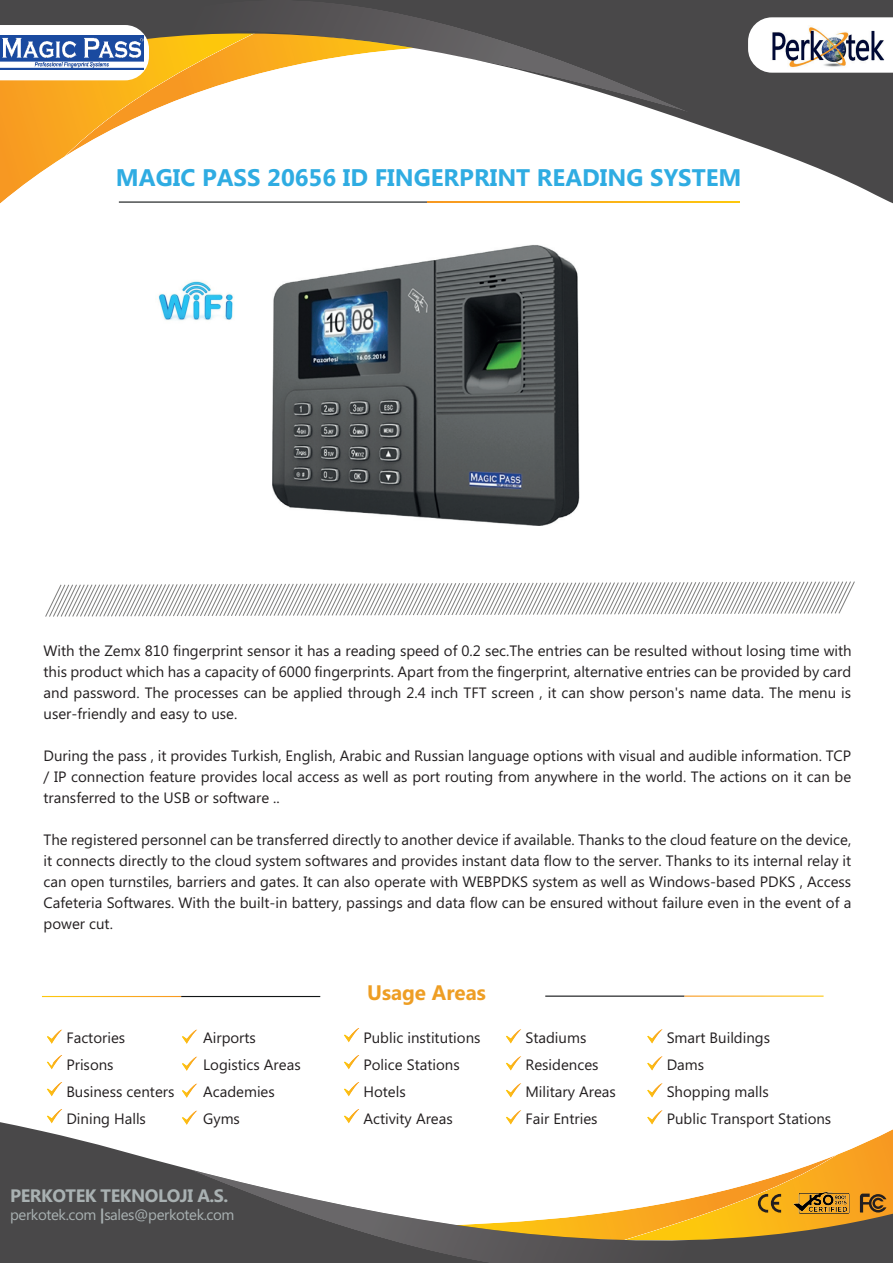
<style>
.page{position:relative;width:893px;height:1263px;background:#fff}
.page>*{position:absolute;margin:0;border:0;box-sizing:border-box;transform-origin:0 0}
.t1{font:700 24px "Microsoft Phags Pa";color:#2face2}
.t2{font:700 21px "Microsoft Phags Pa";color:#ee9e24}
.t3{font:700 18px "Microsoft Phags Pa";letter-spacing:-.025em;color:#a9b1b2}
.t4{font:15px/27px "Microsoft Phags Pa";color:#231f20}
.t5{font:15px "Microsoft Phags Pa";letter-spacing:-.025em;color:#a9b1b2}
.s1{font-weight:700}
</style>
<div class="page">
<svg style="left:45px;top:581px;width:810px;height:36px"></svg>
<svg style="left:0;top:1122px;width:893px;height:141px;fill:#494849"></svg>
<svg style="left:186px;top:1168px;width:575px;height:95px;fill:#4b4a4b"></svg>
<svg style="left:0;top:0;width:893px;height:204px"></svg>
<svg style="left:119px;top:0;width:573px;height:113px"></svg>
<svg style="left:748px;top:17px;width:145px;height:56px"></svg>
<img style="left:771px;top:26px;width:114px;height:43px">
<svg style="left:0;top:25px;width:149px;height:55px"></svg>
<img style="left:0;top:35px;width:144px;height:35px">
<img style="left:272px;top:245px;width:307px;height:280px">
<svg style="left:47px;top:1029px;width:15px;height:15px"></svg>
<hr style="left:181px;top:996px;width:139px;height:1px;background:#121516">
<hr style="left:545px;top:995px;width:139px;height:2px;background:#121516">
<svg style="left:182px;top:1029px;width:15px;height:15px"></svg>
<svg style="left:344px;top:1028px;width:15px;height:15px"></svg>
<svg style="left:506px;top:1029px;width:16px;height:15px"></svg>
<svg style="left:647px;top:1029px;width:16px;height:15px"></svg>
<svg style="left:47px;top:1055px;width:15px;height:15px"></svg>
<svg style="left:182px;top:1056px;width:15px;height:15px"></svg>
<svg style="left:344px;top:1055px;width:15px;height:15px"></svg>
<svg style="left:506px;top:1056px;width:16px;height:15px"></svg>
<svg style="left:647px;top:1056px;width:16px;height:15px"></svg>
<svg style="left:47px;top:1082px;width:15px;height:15px"></svg>
<svg style="left:182px;top:1083px;width:15px;height:15px"></svg>
<svg style="left:344px;top:1082px;width:15px;height:15px"></svg>
<svg style="left:506px;top:1083px;width:16px;height:15px"></svg>
<svg style="left:647px;top:1083px;width:16px;height:15px"></svg>
<svg style="left:47px;top:1109px;width:16px;height:15px"></svg>
<svg style="left:182px;top:1110px;width:16px;height:15px"></svg>
<svg style="left:344px;top:1109px;width:16px;height:15px"></svg>
<svg style="left:418px;top:1110px;width:475px;height:132px"></svg>
<img style="left:158px;top:281px;width:75px;height:40px">
<h1 class="t1" style="left:116px;top:168px;width:627px">MAGIC PASS 20656 ID FINGERPRINT READING SYSTEM</h1>
<p class="t4" style="left:44px;top:641px;width:810px;line-height:21px;text-align:justify">With the Zemx 810 fingerprint sensor it has a reading speed of 0.2 sec.The entries can be resulted without losing time with this product which has a capacity of 6000 fingerprints. Apart from the fingerprint, alternative entries can be provided by card and password. The processes can be applied through 2.4 inch TFT screen , it can show person's name data. The menu is user-friendly and easy to use.</p>
<p class="t4" style="left:44px;top:746px;width:809px;line-height:21px;text-align:justify">During the pass , it provides Turkish, English, Arabic and Russian language options with visual and audible information. TCP / IP connection feature provides local access as well as port routing from anywhere in the world. The actions on it can be transferred to the USB or software ..</p>
<p class="t4" style="left:44px;top:830px;width:809px;line-height:21px;text-align:justify">The registered personnel can be transferred directly to another device if available. Thanks to the cloud feature on the device, it connects directly to the cloud system softwares and provides instant data flow to the server. Thanks to its internal relay it can open turnstiles, barriers and gates. It can also operate with WEBPDKS system as well as Windows-based PDKS , Access Cafeteria Softwares. With the built-in battery, passings and data flow can be ensured without failure even in the event of a power cut.</p>
<h2 class="t2" style="left:367px;top:984px;width:120px">Usage Areas</h2>
<p class="t4" style="left:66px;top:1025px;width:110px">Factories<br>Prisons<br>Business centers<br>Dining Halls</p>
<p class="t4" style="left:203px;top:1025px;width:99px">Airports<br>Logistics Areas<br>Academies<br>Gyms</p>
<p class="t4" style="left:363px;top:1025px;width:119px">Public institutions<br>Police Stations<br>Hotels<br>Activity Areas</p>
<p class="t4" style="left:525px;top:1025px;width:92px">Stadiums<br>Residences<br>Military Areas<br>Fair Entries</p>
<p class="t4" style="left:667px;top:1025px;width:166px">Smart Buildings<br>Dams<br>Shopping malls<br>Public Transport Stations</p>
<p class="t3" style="left:10px;top:1187px;width:220px">PERKOTEK TEKNOLOJI A.S.</p>
<p class="t5" style="left:10px;top:1208px;width:226px">perkotek.com <span class="s1">|</span>sales@perkotek.com</p>
</div>
